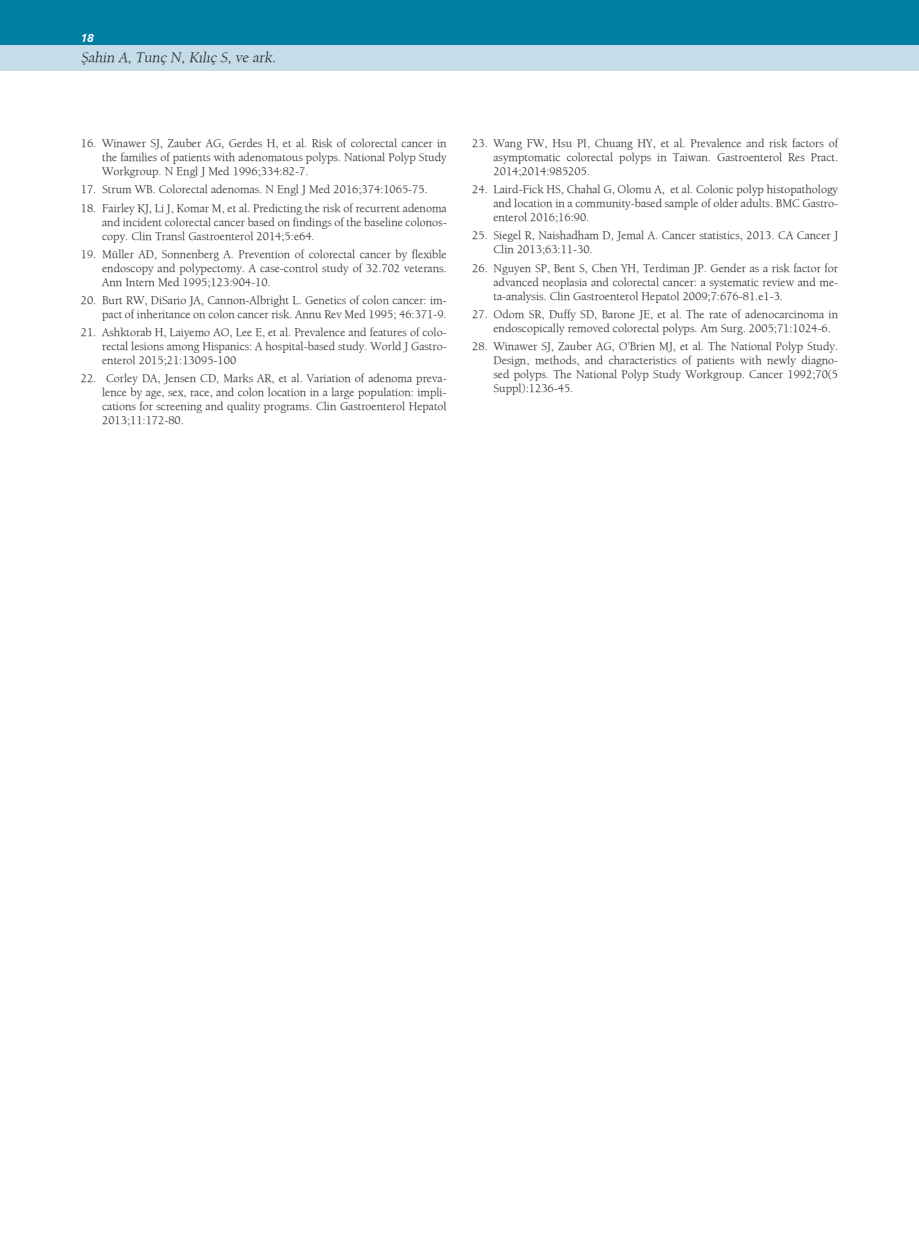
<style>
.page{position:relative;width:919px;height:1238px;background:#fff}
.page>*{position:absolute;margin:0;border:0;box-sizing:border-box;transform-origin:0 0}
.t1{font:italic 300 15px "Berkeley";color:#231f20}
.t2{font:300 12px/14px "Berkeley";color:#231f20;text-align:justify}
.t3{font:italic 700 12px "Fruga Sans";color:#fff}
</style>
<div class="page">
<div style="left:0;top:44px;width:918px;height:27px;background:#c4dde9"></div>
<div style="left:0;top:0;width:918px;height:45px;background:#007da1"></div>
<p class="t3" style="left:81px;top:31px;width:14px">18</p>
<p class="t1" style="left:81px;top:49px;width:200px">Şahin A,Tunç N,Kılıç S,ve ark.</p>
<p class="t2" style="left:102px;top:136px;width:346px;text-indent:-21px">16. Winawer SJ, Zauber AG, Gerdes H, et al. Risk of colorectal cancer in the families of patients with adenomatous polyps. National Polyp Study Workgroup. N Engl J Med 1996;334:82-7.</p>
<p class="t2" style="left:81px;top:182px;width:348px">17. Strum WB. Colorectal adenomas. N Engl J Med 2016;374:1065-75.</p>
<p class="t2" style="left:102px;top:201px;width:346px;text-indent:-21px">18. Fairley KJ, Li J, Komar M, et al. Predicting the risk of recurrent adenoma and incident colorectal cancer based on findings of the baseline colonos&shy;copy. Clin Transl Gastroenterol 2014;5:e64.</p>
<p class="t2" style="left:102px;top:247px;width:346px;text-indent:-21px">19. Müller AD, Sonnenberg A. Prevention of colorectal cancer by flexible endoscopy and polypectomy. A case-control study of 32.702 veterans.<br>Ann Intern Med 1995;123:904-10.</p>
<p class="t2" style="left:81px;top:293px;width:367px;text-align:right">20. Burt RW, DiSario JA, Cannon-Albright L. Genetics of colon cancer: im&shy;pact of inheritance on colon cancer risk. Annu Rev Med 1995; 46:371-9.</p>
<p class="t2" style="left:102px;top:325px;width:346px;text-indent:-21px">21. Ashktorab H, Laiyemo AO, Lee E, et al. Prevalence and features of colo&shy;rectal lesions among Hispanics: A hospital-based study. World J Gastro&shy;enterol 2015;21:13095-100</p>
<p class="t2" style="left:102px;top:371px;width:346px;text-indent:-21px">22. Corley DA, Jensen CD, Marks AR, et al. Variation of adenoma preva&shy;lence by age, sex, race, and colon location in a large population: impli&shy;cations for screening and quality programs. Clin Gastroenterol Hepatol 2013;11:172-80.</p>
<p class="t2" style="left:493px;top:136px;width:346px;text-indent:-21px">23. Wang FW, Hsu PI, Chuang HY, et al. Prevalence and risk factors of asymptomatic colorectal polyps in Taiwan. Gastroenterol Res Pract.<br>2014;2014:985205.</p>
<p class="t2" style="left:493px;top:182px;width:346px;text-indent:-21px">24. Laird-Fick HS, Chahal G, Olomu A, et al. Colonic polyp histopathology and location in a community-based sample of older adults. BMC Gastro&shy;enterol 2016;16:90.</p>
<p class="t2" style="left:493px;top:228px;width:346px;text-indent:-21px">25. Siegel R, Naishadham D, Jemal A. Cancer statistics, 2013. CA Cancer J<br>Clin 2013;63:11-30.</p>
<p class="t2" style="left:493px;top:261px;width:346px;text-indent:-21px">26. Nguyen SP, Bent S, Chen YH, Terdiman JP. Gender as a risk factor for advanced neoplasia and colorectal cancer: a systematic review and me&shy;ta-analysis. Clin Gastroenterol Hepatol 2009;7:676-81.e1-3.</p>
<p class="t2" style="left:493px;top:307px;width:346px;text-indent:-21px">27. Odom SR, Duffy SD, Barone JE, et al. The rate of adenocarcinoma in endoscopically removed colorectal polyps. Am Surg. 2005;71:1024-6.</p>
<p class="t2" style="left:493px;top:339px;width:346px;text-indent:-21px">28. Winawer SJ, Zauber AG, O’Brien MJ, et al. The National Polyp Study.<br>Design, methods, and characteristics of patients with newly diagno&shy;sed polyps. The National Polyp Study Workgroup. Cancer 1992;70(5<br>Suppl):1236-45.</p>
</div>
